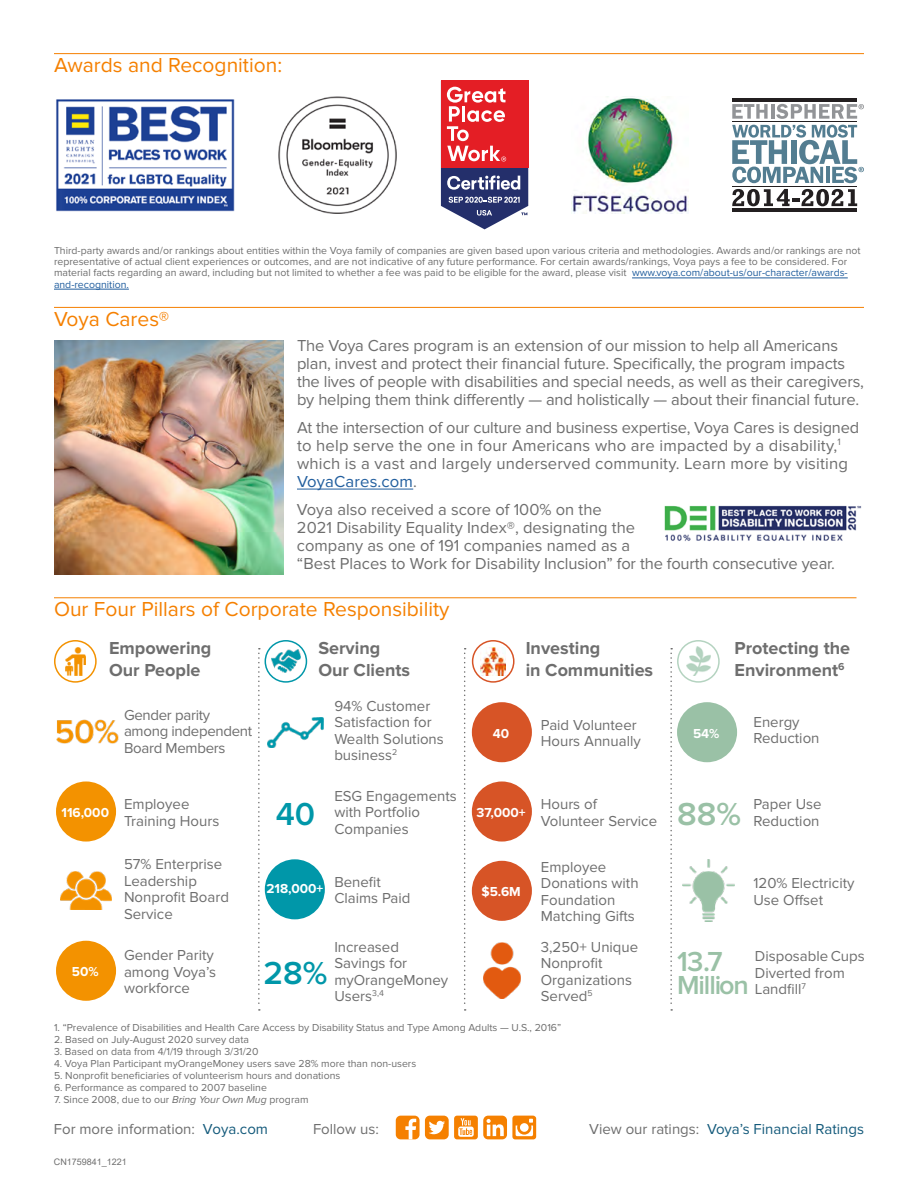
<style>
.page{position:relative;width:918px;height:1188px;background:#fff}
.page>*{position:absolute;margin:0;border:0;box-sizing:border-box;transform-origin:0 0}
.t1{font:600 33px "Proxima Nova";color:#0097a9}
.t2{font:600 28.5px "Proxima Nova";color:#9ac1a6}
.t3{font:600 27px "Proxima Nova";letter-spacing:-.04em;color:#9ac1a6}
.t4{font:21px "Proxima Nova";color:#f58000}
.t5{font:700 18px/21.8px "Proxima Nova";color:#6e6e6e}
.t6{font:16.5px/18px "Proxima Nova";letter-spacing:-.01em;color:#6e6e6e}
.t7{font:16.5px/18px "Proxima Nova";letter-spacing:.01em;color:#6e6e6e}
.t8{font:15px/16.5px "Proxima Nova";color:#6e6e6e}
.t9{font:15px/16.5px "Proxima Nova";letter-spacing:-.02em;color:#6e6e6e}
.t10{font:15px "Proxima Nova";color:#145a7b}
.t11{font:700 13.5px "Proxima Nova";color:#fff}
.t12{font:10.5px/11.2px "Proxima Nova";color:#6e6e6e}
.t13{font:9px "Arial";color:#6e6e6e}
.s1{color:#215e9e}
.s2{font-weight:600;font-size:33px;color:#9ac1a6}
.s3{font-style:italic}
.s4{color:#145a7b}
.s5{color:#6e6e6e}
</style>
<div class="page">
<div style="left:396px;top:1116px;width:24px;height:23px;background:#f58000;border-radius:5px"></div>
<svg style="left:405px;top:1119px;width:11px;height:20px"></svg>
<div style="left:425px;top:1116px;width:24px;height:23px;background:#f58000;border-radius:5px"></div>
<svg style="left:429px;top:1121px;width:16px;height:13px"></svg>
<div style="left:454px;top:1116px;width:24px;height:23px;background:#f58000;border-radius:3px"></div>
<svg style="left:458px;top:1118px;width:16px;height:19px"></svg>
<svg style="left:483px;top:1116px;width:24px;height:23px"></svg>
<svg style="left:487px;top:1119px;width:17px;height:17px"></svg>
<svg style="left:512px;top:1116px;width:24px;height:23px"></svg>
<img style="left:54px;top:340px;width:230px;height:235px">
<hr style="left:54px;top:307px;width:810px;height:1px;background:#f58000">
<hr style="left:297px;top:489px;width:116px;height:1px;background:#215e9e">
<img style="left:664px;top:505px;width:198px;height:36px">
<svg style="left:464px;top:648px;width:2px;height:363px"></svg>
<svg style="left:670px;top:648px;width:2px;height:363px"></svg>
<svg style="left:258px;top:648px;width:2px;height:363px"></svg>
<hr style="left:54px;top:597px;width:802px;height:1px;background:#f58000">
<div style="left:54px;top:640px;width:43px;height:43px;border:2px solid #f39200;border-radius:50%"></div>
<img style="left:65px;top:648px;width:21px;height:27px">
<img style="left:271px;top:650px;width:29px;height:23px">
<div style="left:265px;top:640px;width:42px;height:43px;border:2px solid #0097a9;border-radius:50%"></div>
<img style="left:481px;top:647px;width:24px;height:28px">
<div style="left:472px;top:640px;width:43px;height:43px;border:2px solid #d75426;border-radius:50%"></div>
<img style="left:686px;top:647px;width:24px;height:29px">
<div style="left:677px;top:640px;width:43px;height:43px;border:2px solid #b4d3c0;border-radius:50%"></div>
<img style="left:60px;top:872px;width:52px;height:38px">
<div style="left:265px;top:859px;width:60px;height:60px;background:#0097a9;border-radius:50%"></div>
<div style="left:472px;top:861px;width:60px;height:60px;background:#d75426;border-radius:50%"></div>
<img style="left:683px;top:860px;width:51px;height:62px">
<img style="left:56px;top:719px;width:62px;height:25px">
<img style="left:268px;top:717px;width:55px;height:30px">
<div style="left:472px;top:702px;width:60px;height:60px;background:#d75426;border-radius:50%"></div>
<div style="left:677px;top:702px;width:60px;height:60px;background:#9ac1a6;border-radius:50%"></div>
<div style="left:56px;top:781px;width:60px;height:61px;background:#f39200;border-radius:50%"></div>
<div style="left:472px;top:781px;width:60px;height:61px;background:#d75426;border-radius:50%"></div>
<div style="left:56px;top:941px;width:60px;height:60px;background:#f39200;border-radius:50%"></div>
<img style="left:484px;top:943px;width:36px;height:56px">
<hr style="left:54px;top:53px;width:810px;height:1px;background:#f58000">
<img style="left:279px;top:96px;width:118px;height:118px">
<svg style="left:441px;top:81px;width:87px;height:148px"></svg>
<svg style="left:732px;top:104px;width:36px;height:15px"></svg>
<hr style="left:771px;top:104px;width:3px;height:15px;background:#929497">
<hr style="left:732px;top:186px;width:125px;height:1px;background:#231f20">
<hr style="left:732px;top:99px;width:125px;height:3px;background:#231f20">
<hr style="left:732px;top:208px;width:125px;height:3px;background:#231f20">
<svg style="left:732px;top:125px;width:132px;height:58px"></svg>
<hr style="left:732px;top:121px;width:125px;height:1px;background:#231f20">
<svg style="left:776px;top:104px;width:88px;height:15px"></svg>
<svg style="left:732px;top:189px;width:125px;height:17px"></svg>
<img style="left:572px;top:98px;width:117px;height:115px">
<img style="left:56px;top:99px;width:179px;height:113px">
<hr style="left:632px;top:278px;width:216px;height:1px;background:#215e9e">
<hr style="left:54px;top:289px;width:75px;height:1px;background:#215e9e">
<h3 class="t4" style="left:54px;top:53px;width:230px">Awards and Recognition:</h3>
<p class="t12" style="left:54px;top:245px;width:808px">Third-party awards and/or rankings about entities within the Voya family of companies are given based upon various criteria and methodologies. Awards and/or rankings are not representative of actual client experiences or outcomes, and are not indicative of any future performance. For certain awards/rankings, Voya pays a fee to be considered. For material facts regarding an award, including but not limited to whether a fee was paid to be eligible for the award, please visit <span class="s1">www.voya.com/about-us/our-character/awards&shy;and-recognition.</span></p>
<h3 class="t4" style="left:54px;top:307px;width:117px">Voya Cares®</h3>
<p class="t6" style="left:297px;top:336px;width:569px">The Voya Cares program is an extension of our mission to help all Americans plan, invest and protect their financial future. Specifically, the program impacts the lives of people with disabilities and special needs, as well as their caregivers, by helping them think differently — and holistically — about their financial future.</p>
<p class="t7" style="left:297px;top:419px;width:564px">At the intersection of our culture and business expertise, Voya Cares is designed to help serve the one in four Americans who are impacted by a disability,<sup>1 </sup>which is a vast and largely underserved community. Learn more by visiting <span class="s1">VoyaCares.com</span>.</p>
<h3 class="t6" style="left:297px;top:501px;width:540px">Voya also received a score of 100% on the<br>2021 Disability Equality Index®, designating the<br>company as one of 191 companies named as a<br>“Best Places to Work for Disability Inclusion” for the fourth consecutive year.</h3>
<h3 class="t4" style="left:54px;top:597px;width:397px">Our Four Pillars of Corporate Responsibility</h3>
<h3 class="t5" style="left:109px;top:638px;width:104px">Empowering<br>Our People</h3>
<h3 class="t5" style="left:318px;top:638px;width:93px">Serving<br>Our Clients</h3>
<h3 class="t5" style="left:526px;top:638px;width:129px">Investing<br>in Communities</h3>
<h3 class="t5" style="left:735px;top:638px;width:117px">Protecting the<br>Environment<sup>6</sup></h3>
<h3 class="t9" style="left:124px;top:707px;width:130px">Gender parity among independent<br>Board Members</h3>
<h3 class="t8" style="left:334px;top:698px;width:111px">94% Customer<br>Satisfaction for<br>Wealth Solutions business<sup>2</sup></h3>
<p class="t11" style="left:493px;top:725px;width:18px">40</p>
<h3 class="t8" style="left:753px;top:714px;width:68px">Energy<br>Reduction</h3>
<h3 class="t8" style="left:541px;top:717px;width:101px">Paid Volunteer<br>Hours Annually</h3>
<p class="t11" style="left:693px;top:725px;width:28px">54%</p>
<h3 class="t8" style="left:334px;top:788px;width:124px">ESG Engagements</h3>
<h3 class="t8" style="left:334px;top:804px;width:87px">with Portfolio</h3>
<p class="t11" style="left:61px;top:805px;width:49px">116,000</p>
<h3 class="t8" style="left:541px;top:796px;width:118px">Hours of<br>Volunteer Service</h3>
<h3 class="t8" style="left:124px;top:796px;width:97px">Employee<br>Training Hours</h3>
<h3 class="t8" style="left:276px;top:821px;width:134px"><sup>40</sup> Companies</h3>
<h3 class="t8" style="left:677px;top:796px;width:146px;text-align:right">Paper Use<br><span class="s2">88%</span> Reduction</h3>
<p class="t11" style="left:477px;top:805px;width:51px">37,000+</p>
<p class="t11" style="left:72px;top:964px;width:28px">50%</p>
<h3 class="t8" style="left:124px;top:856px;width:106px">57% Enterprise<br>Leadership<br>Nonprofit Board<br>Service</h3>
<h3 class="t8" style="left:124px;top:947px;width:94px">Gender Parity among Voya’s workforce</h3>
<p class="t11" style="left:266px;top:881px;width:58px">218,000+</p>
<h3 class="t8" style="left:334px;top:874px;width:78px">Benefit<br>Claims Paid</h3>
<h3 class="t8" style="left:541px;top:859px;width:99px">Employee<br>Donations with<br>Foundation<br>Matching Gifts</h3>
<p class="t11" style="left:481px;top:884px;width:41px">$5.6M</p>
<h3 class="t8" style="left:753px;top:875px;width:102px">120% Electricity<br>Use Offset</h3>
<h3 class="t8" style="left:541px;top:939px;width:99px">3,250+ Unique<br>Nonprofit<br>Organizations<br>Served<sup>5</sup></h3>
<h3 class="t8" style="left:334px;top:939px;width:115px">Increased<br>Savings for myOrangeMoney<br>Users<sup>3,4</sup></h3>
<h1 class="t1" style="left:264px;top:958px;width:65px">28%</h1>
<h3 class="t8" style="left:755px;top:948px;width:111px">Disposable Cups<br>Diverted from<br>Landfill<sup>7</sup></h3>
<h2 class="t2" style="left:677px;top:948px;width:47px">13.7</h2>
<h3 class="t3" style="left:677px;top:973px;width:73px">Million</h3>
<p class="t12" style="left:54px;top:1022px;width:509px">1. “Prevalence of Disabilities and Health Care Access by Disability Status and Type Among Adults — U.S., 2016”</p>
<p class="t12" style="left:54px;top:1034px;width:197px">2. Based on July-August 2020 survey data</p>
<p class="t12" style="left:54px;top:1046px;width:206px">3. Based on data from 4/1/19 through 3/31/20</p>
<p class="t12" style="left:54px;top:1058px;width:364px">4. Voya Plan Participant myOrangeMoney users save 28% more than non-users</p>
<p class="t12" style="left:54px;top:1070px;width:288px">5. Nonprofit beneficiaries of volunteerism hours and donations</p>
<p class="t12" style="left:54px;top:1082px;width:215px">6. Performance as compared to 2007 baseline</p>
<p class="t12" style="left:54px;top:1094px;width:256px">7. Since 2008, due to our <span class="s3">Bring Your Own Mug</span> program</p>
<h3 class="t8" style="left:54px;top:1121px;width:216px">For more information: <span class="s4">Voya.com</span></h3>
<p class="t13" style="left:54px;top:1156px;width:75px">CN1759841_1221</p>
<h3 class="t8" style="left:313px;top:1121px;width:67px">Follow us:</h3>
<h3 class="t10" style="left:589px;top:1120px;width:276px"><span class="s5">View our ratings:</span> Voya’s Financial Ratings</h3>
</div>
